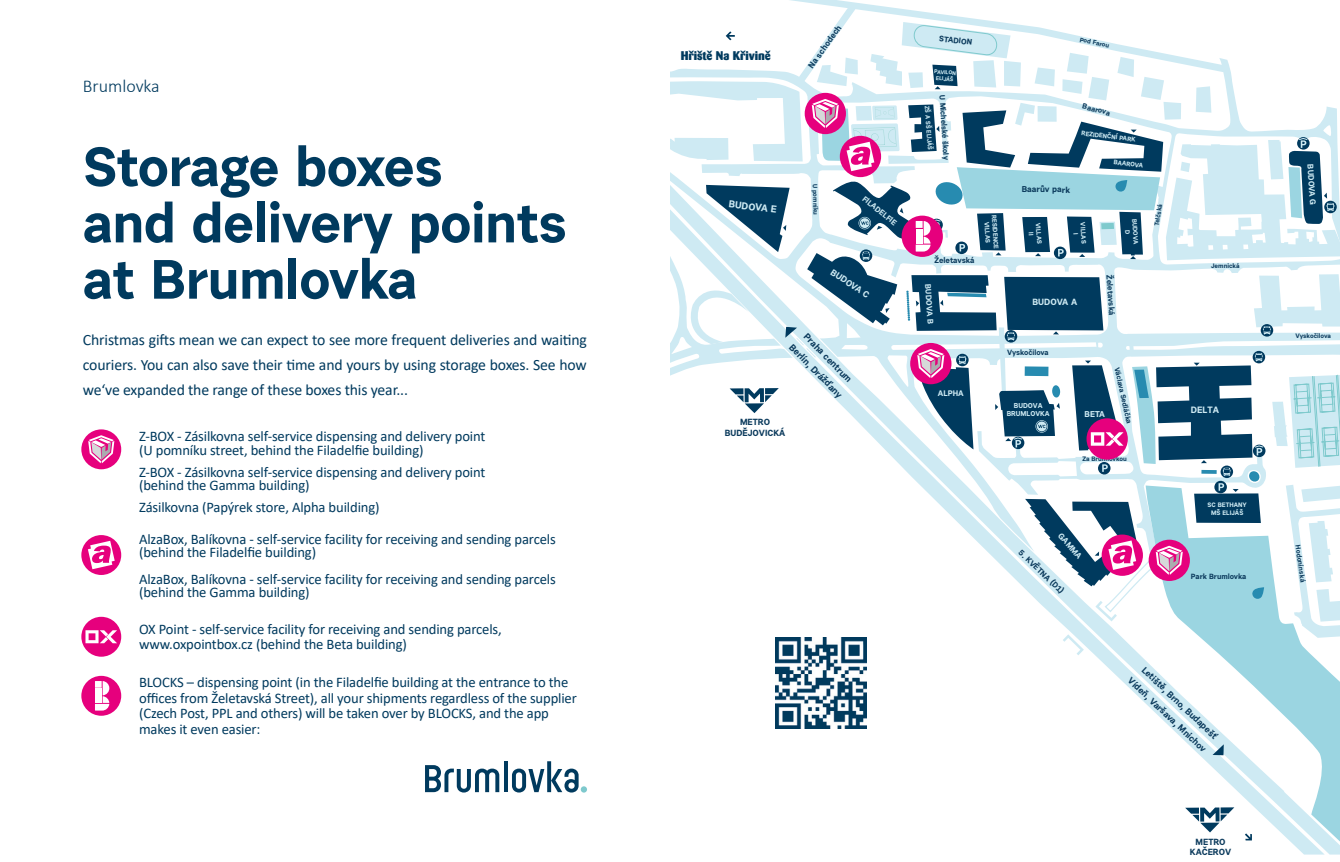
<style>
.page{position:relative;width:1340px;height:862px;background:#fff}
.page>*{position:absolute;margin:0;border:0;box-sizing:border-box;transform-origin:0 0}
.t1{font:700 55.12px/56.2px "Urban Grotesk Re Bo";letter-spacing:-.01em;color:#003a5e}
.t2{font:300 18px "Calibri";color:#003a5e}
.t3{font:15.75px/24.8px "Calibri";letter-spacing:-.01em;color:#003a5e;text-align:justify}
.t4{font:14.62px/15.8px "Calibri";letter-spacing:-.01em;color:#003a5e}
.t5{font:700 12.6px "Urban Grotesk Me Bl";color:#003a5e}
.t6{font:700 9.9px "Urban Grotesk Re Bo";color:#ceeaf3}
.t7{font:700 9.22px/17.8px "Urban Grotesk Re Bo";color:#0c3b5d;text-align:center}
.t8{font:700 9.22px "Urban Grotesk Re Bo";color:#ceeaf3}
.t9{font:700 9px/10.6px "Urban Grotesk Re Bo";color:#0c3b5d;text-align:center}
.t10{font:700 9px "Urban Grotesk Re Bo";letter-spacing:-.005em;color:#ceeaf3}
.t11{font:700 8.55px "Urban Grotesk Re Bo";color:#0c3b5d}
.t12{font:700 8.55px "Urban Grotesk Re Bo";color:#ceeaf3}
.t13{font:700 8.33px "Urban Grotesk Re Bo";color:#ceeaf3}
.t14{font:700 8.1px "Urban Grotesk Re Bo";color:#ceeaf3}
.t15{font:700 8.1px "Urban Grotesk Re Bo";color:#0c3b5d}
.t16{font:700 7.88px "Urban Grotesk Re Bo";color:#0c3b5d}
.t17{font:700 7.88px "Urban Grotesk Re Bo";color:#ceeaf3}
.t18{font:700 7.65px "Urban Grotesk Re Bo";color:#0c3b5d}
.t19{font:700 7.42px "Urban Grotesk Re Bo";color:#0c3b5d}
.t20{font:700 7.2px "Urban Grotesk Re Bo";color:#0c3b5d}
.t21{font:700 6.98px/8.5px "Urban Grotesk Re Bo";color:#ceeaf3;text-align:center}
.t22{font:700 6.98px "Urban Grotesk Re Bo";color:#0c3b5d}
.t23{font:700 6.52px/7.6px "Urban Grotesk Re Bo";color:#ceeaf3;text-align:center}
.t24{font:700 6.52px "Urban Grotesk Re Bo";color:#0c3b5d}
.t25{font:700 6.52px "Urban Grotesk Re Bo";color:#ceeaf3;scale:.95 1}
.t26{font:700 6.3px "Urban Grotesk Re Bo";letter-spacing:-.005em;color:#0c3b5d}
.t27{font:700 6.3px/7.6px "Urban Grotesk Re Bo";letter-spacing:-.005em;color:#ceeaf3;text-align:center}
.t28{font:700 5.4px/6.5px "Urban Grotesk Re Bo";color:#ceeaf3;text-align:center}
</style>
<div class="page">
<div style="left:81px;top:429px;width:40px;height:40px;background:#e6007d;border-radius:50%"></div>
<svg style="left:88px;top:435px;width:26px;height:28px"></svg>
<svg style="left:838px;top:20px;width:307px;height:683px"></svg>
<svg style="left:1145px;top:621px;width:194px;height:233px"></svg>
<svg style="left:1212px;top:744px;width:11px;height:10px"></svg>
<svg style="left:1244px;top:832px;width:7px;height:8px"></svg>
<svg style="left:1185px;top:806px;width:49px;height:26px"></svg>
<svg style="left:670px;top:22px;width:669px;height:599px"></svg>
<svg style="left:425px;top:765px;width:74px;height:27px"></svg>
<svg style="left:504px;top:761px;width:3px;height:30px"></svg>
<svg style="left:512px;top:761px;width:66px;height:31px"></svg>
<svg style="left:580px;top:785px;width:7px;height:7px"></svg>
<svg style="left:81px;top:534px;width:40px;height:40px"></svg>
<svg style="left:88px;top:540px;width:27px;height:29px"></svg>
<div style="left:81px;top:616px;width:40px;height:40px;background:#e6007d;border-radius:50%"></div>
<svg style="left:85px;top:630px;width:32px;height:13px"></svg>
<div style="left:81px;top:675px;width:40px;height:40px;background:#e6007d;border-radius:50%"></div>
<svg style="left:95px;top:681px;width:15px;height:29px"></svg>
<div style="left:769px;top:631px;width:103px;height:103px;background:#fff"></div>
<img style="left:775px;top:637px;width:91px;height:91px">
<p class="t2" style="left:83px;top:75px;width:78px">Brumlovka</p>
<h1 class="t1" style="left:83px;top:137px;width:486px">Storage boxes<br>and delivery points at Brumlovka</h1>
<p class="t3" style="left:83px;top:327px;width:505px">Christmas gifts mean we can expect to see more frequent deliveries and waiting couriers. You can also save their time and yours by using storage boxes. See how we‘ve expanded the range of these boxes this year...</p>
<p class="t4" style="left:139px;top:429px;width:348px;line-height:13.5px">Z-BOX - Zásilkovna self-service dispensing and delivery point (U pomníku street, behind the Filadelfie building)</p>
<p class="t4" style="left:139px;top:464px;width:348px;line-height:13.5px">Z-BOX - Zásilkovna self-service dispensing and delivery point (behind the Gamma building)</p>
<p class="t4" style="left:139px;top:490px;width:418px;line-height:31.9px">Zásilkovna (Papýrek store, Alpha building)<br>AlzaBox, Balíkovna - self-service facility for receiving and sending parcels</p>
<p class="t4" style="left:139px;top:538px;width:418px;line-height:26.3px">(behind the Filadelfie building)<br>AlzaBox, Balíkovna - self-service facility for receiving and sending parcels</p>
<p class="t4" style="left:139px;top:583px;width:172px">(behind the Gamma building)</p>
<p class="t4" style="left:139px;top:621px;width:364px;line-height:14.6px">OX Point - self-service facility for receiving and sending parcels, www.oxpointbox.cz (behind the Beta building)</p>
<p class="t4" style="left:139px;top:673px;width:439px">BLOCKS – dispensing point (in the Filadelfie building at the entrance to the offices from Želetavská Street), all your shipments regardless of the supplier (Czech Post, PPL and others) will be taken over by BLOCKS, and the app makes it even easier:</p>
<p class="t5" style="left:680px;top:48px;width:92px">Hřiště Na Křivině</p>
<p class="t11" style="left:805px;top:64px;width:51px;rotate:-54deg">Na schodech</p>
<p class="t6" style="left:729px;top:197px;width:50px;rotate:7deg">BUDOVA E</p>
<p class="t24" style="left:819px;top:183px;width:32px;rotate:89deg">U pom níku</p>
<p class="t17" style="left:866px;top:193px;width:43px;rotate:39deg">FILADELFIE</p>
<p class="t10" style="left:835px;top:266px;width:46px;rotate:34deg">BUDOVA C</p>
<p class="t7" style="left:810px;top:326px;width:73px;rotate:46deg">Praha centrum<br>Berlín, Drážďany</p>
<p class="t9" style="left:724px;top:416px;width:62px">METRO<br>BUDĚJOVICKÁ</p>
<p class="t16" style="left:939px;top:33px;width:35px;rotate:7deg">STADION</p>
<p class="t28" style="left:934px;top:68px;width:23px;rotate:4deg">PAVILON<br>ELIJÁŠ</p>
<p class="t18" style="left:946px;top:95px;width:66px;rotate:86deg">U Michelské školy</p>
<p class="t25" style="left:931px;top:105px;width:48px;rotate:86deg">ZŠ A SŠ ELIJÁŠ</p>
<p class="t16" style="left:934px;top:255px;width:42px">Želetavská</p>
<p class="t14" style="left:933px;top:283px;width:41px;rotate:86deg">BUDOVA B</p>
<p class="t26" style="left:1080px;top:35px;width:31px;rotate:12deg">Pod Farou</p>
<p class="t18" style="left:1083px;top:101px;width:30px;rotate:15deg">Baarova</p>
<p class="t11" style="left:1021px;top:184px;width:50px">Baarův park</p>
<p class="t27" style="left:1081px;top:129px;width:56px;rotate:7deg">REZIDENČNÍ PARK</p>
<p class="t27" style="left:1114px;top:158px;width:31px;rotate:7deg">BAAROVA</p>
<p class="t23" style="left:998px;top:214px;width:36px;rotate:86deg">RESIDENCE<br>VILLAS</p>
<p class="t23" style="left:1042px;top:222px;width:23px;rotate:86deg">VILLAS<br>II</p>
<p class="t23" style="left:1086px;top:222px;width:23px;rotate:86deg">VILLAS<br>I</p>
<p class="t23" style="left:1138px;top:218px;width:27px;rotate:86deg">BUDOVA<br>D</p>
<p class="t10" style="left:1032px;top:295px;width:46px">BUDOVA A</p>
<p class="t16" style="left:1114px;top:274px;width:42px;rotate:86deg">Želetavská</p>
<p class="t14" style="left:937px;top:387px;width:27px">ALPHA</p>
<p class="t19" style="left:1007px;top:348px;width:43px">Vyskočilova</p>
<p class="t21" style="left:1006px;top:400px;width:45px">BUDOVA<br>BRUMLOVKA</p>
<p class="t12" style="left:1084px;top:408px;width:22px">BETA</p>
<p class="t20" style="left:1121px;top:366px;width:59px;rotate:78deg">Václava Sedláčka</p>
<p class="t24" style="left:1152px;top:225px;width:24px;rotate:-80deg">Telčská</p>
<p class="t26" style="left:1082px;top:454px;width:46px">Za Brumlovkou</p>
<p class="t13" style="left:1063px;top:530px;width:33px;rotate:49deg">GAMMA</p>
<p class="t15" style="left:1023px;top:547px;width:62px;rotate:43deg">5. KVĚTNA (D1)</p>
<p class="t26" style="left:1211px;top:261px;width:30px">Jemnická</p>
<p class="t8" style="left:1190px;top:404px;width:30px">DELTA</p>
<p class="t27" style="left:1207px;top:500px;width:41px">SC BETHANY<br>MŠ ELIJÁŠ</p>
<p class="t18" style="left:1191px;top:571px;width:56px;rotate:1deg">Park Brum lovka</p>
<p class="t9" style="left:1146px;top:660px;width:105px;line-height:17.1px;rotate:43deg">Letiště, Brno, Budapešť<br>Vídeň, Varšava, Mnichov</p>
<p class="t9" style="left:1189px;top:835px;width:43px">METRO<br>KAČEROV</p>
<p class="t13" style="left:1315px;top:164px;width:43px;rotate:86deg">BUDOVA G</p>
<p class="t26" style="left:1295px;top:331px;width:37px">Vyskočilova</p>
<p class="t22" style="left:1302px;top:543px;width:39px;rotate:82deg">Hodonínská</p>
</div>
